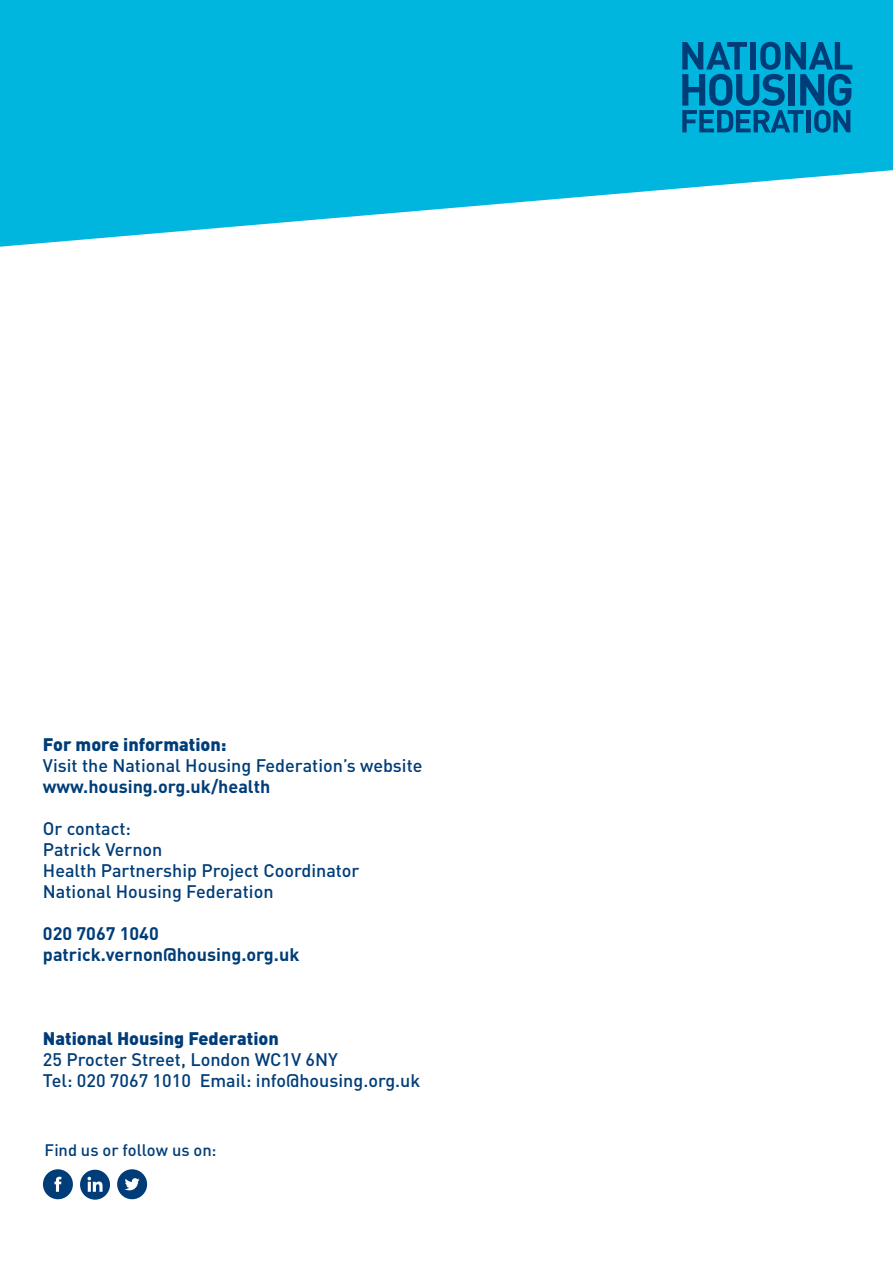
<style>
.page{position:relative;width:893px;height:1263px;background:#fff}
.page>*{position:absolute;margin:0;border:0;box-sizing:border-box;transform-origin:0 0}
.t1{font:500 18px/21px "DIN";color:#003d78}
.t2{font:700 18px/21px "DIN";color:#003d78}
.t3{font:900 18px "DIN";color:#003d78}
.t4{font:500 16.5px "DIN";color:#003d78}
</style>
<div class="page">
<svg style="left:0;top:0;width:893px;height:247px;fill:#00b6de"></svg>
<svg style="left:682px;top:42px;width:170px;height:91px"></svg>
<svg style="left:43px;top:1169px;width:30px;height:30px"></svg>
<svg style="left:117px;top:1169px;width:30px;height:30px"></svg>
<svg style="left:80px;top:1170px;width:30px;height:30px"></svg>
<p class="t3" style="left:43px;top:732px;width:185px">For more information:</p>
<p class="t1" style="left:43px;top:754px;width:381px">Visit the National Housing Federation’s website</p>
<p class="t2" style="left:43px;top:775px;width:229px">www.housing.org.uk/health</p>
<p class="t1" style="left:43px;top:817px;width:318px">Or contact:<br>Patrick Vernon<br>Health Partnership Project Coordinator<br>National Housing Federation</p>
<p class="t2" style="left:43px;top:922px;width:258px">020 7067 1040 patrick.vernon@housing.org.uk</p>
<p class="t3" style="left:43px;top:1026px;width:238px">National Housing Federation</p>
<p class="t1" style="left:43px;top:1048px;width:379px">25 Procter Street, London WC1V 6NY<br>Tel: 020 7067 1010 Email: info@housing.org.uk</p>
<p class="t4" style="left:45px;top:1139px;width:173px">Find us or follow us on:</p>
</div>
